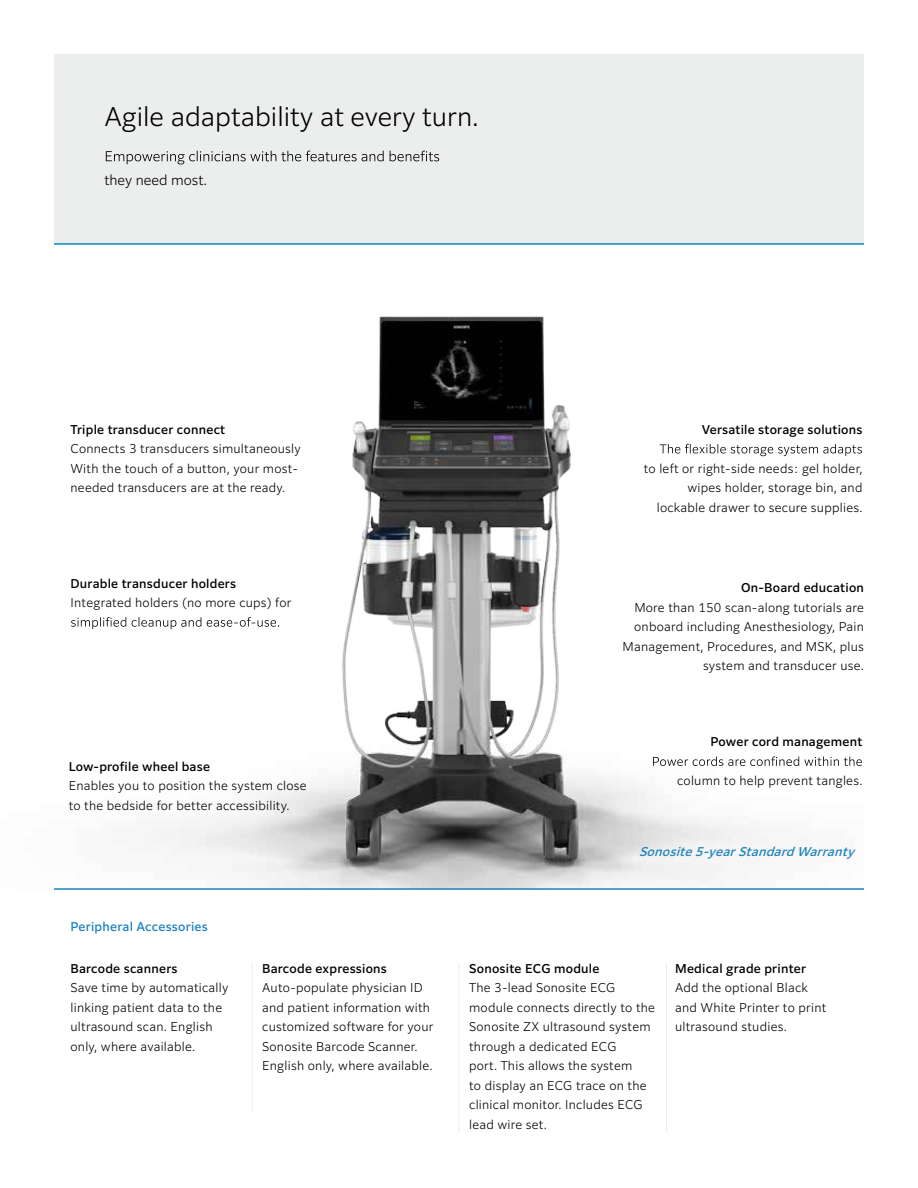
<style>
.page{position:relative;width:918px;height:1188px;background:#fff}
.page>*{position:absolute;margin:0;border:0;box-sizing:border-box;transform-origin:0 0}
.t1{font:300 25.5px "Clarimo UDPE";color:#000}
.t2{font:300 13.5px "Clarimo UDPE";color:#000}
.t3{font:300 12px/19.5px "Clarimo UDPE";letter-spacing:.02em;color:#000}
.t4{font:500 12px "Clarimo UDPE";letter-spacing:.02em;color:#000}
.t5{font:italic 500 12px "Clarimo UDPE";color:#1e83be}
.t6{font:500 12px "Clarimo UDPE";letter-spacing:.02em;color:#1e83be}
</style>
<div class="page">
<img style="left:92px;top:316px;width:693px;height:572px">
<div style="left:54px;top:54px;width:810px;height:189px;background:#eceded"></div>
<svg style="left:71px;top:617px;width:208px;height:12px"></svg>
<svg style="left:660px;top:444px;width:202px;height:12px"></svg>
<svg style="left:653px;top:756px;width:209px;height:10px"></svg>
<hr style="left:54px;top:243px;width:810px;height:2px;background:#008ec0">
<hr style="left:54px;top:888px;width:810px;height:2px;background:#1e83be">
<hr style="left:252px;top:964px;width:1px;height:147px;background:#eceded">
<hr style="left:459px;top:964px;width:1px;height:168px;background:#eceded">
<hr style="left:666px;top:964px;width:1px;height:168px;background:#eceded">
<svg style="left:106px;top:151px;width:333px;height:13px"></svg>
<h1 class="t1" style="left:104px;top:97px;width:376px">Agile adaptability at every turn.</h1>
<p class="t2" style="left:104px;top:170px;width:104px">they need most.</p>
<p class="t4" style="left:70px;top:420px;width:156px">Triple transducer connect</p>
<p class="t3" style="left:71px;top:438px;width:232px">Connects 3 transducers simultaneously<br>With the touch of a button, your most&shy;needed transducers are at the ready.</p>
<p class="t4" style="left:71px;top:573px;width:167px">Durable transducer holders</p>
<p class="t3" style="left:71px;top:592px;width:222px">Integrated holders (no more cups) for</p>
<p class="t4" style="left:69px;top:756px;width:143px">Low-profile wheel base</p>
<p class="t3" style="left:69px;top:775px;width:240px">Enables you to position the system close to the bedside for better accessibility.</p>
<p class="t6" style="left:70px;top:917px;width:139px">Peripheral Accessories</p>
<p class="t4" style="left:70px;top:959px;width:109px">Barcode scanners</p>
<p class="t3" style="left:71px;top:977px;width:159px">Save time by automatically linking patient data to the ultrasound scan. English only, where available.</p>
<p class="t4" style="left:262px;top:959px;width:126px">Barcode expressions</p>
<p class="t3" style="left:262px;top:977px;width:173px">Auto-populate physician ID and patient information with customized software for your<br>Sonosite Barcode Scanner.<br>English only, where available.</p>
<p class="t4" style="left:702px;top:420px;width:162px">Versatile storage solutions</p>
<p class="t3" style="left:644px;top:458px;width:220px;text-align:right">to left or right-side needs: gel holder, wipes holder, storage bin, and lockable drawer to secure supplies.</p>
<p class="t4" style="left:741px;top:578px;width:124px">On-Board education</p>
<p class="t3" style="left:623px;top:597px;width:243px;text-align:right">More than 150 scan-along tutorials are onboard including Anesthesiology, Pain Management, Procedures, and MSK, plus system and transducer use.</p>
<p class="t4" style="left:710px;top:732px;width:154px">Power cord management</p>
<p class="t3" style="left:677px;top:770px;width:187px">column to help prevent tangles.</p>
<p class="t5" style="left:639px;top:842px;width:222px">Sonosite 5-year Standard Warranty</p>
<p class="t4" style="left:469px;top:959px;width:132px">Sonosite ECG module</p>
<p class="t3" style="left:469px;top:977px;width:187px">The 3-lead Sonosite ECG module connects directly to the<br>Sonosite ZX ultrasound system through a dedicated ECG<br>port. This allows the system<br>to display an ECG trace on the clinical monitor. Includes ECG lead wire set.</p>
<p class="t4" style="left:675px;top:959px;width:133px">Medical grade printer</p>
<p class="t3" style="left:675px;top:977px;width:153px">Add the optional Black and White Printer to print ultrasound studies.</p>
</div>
